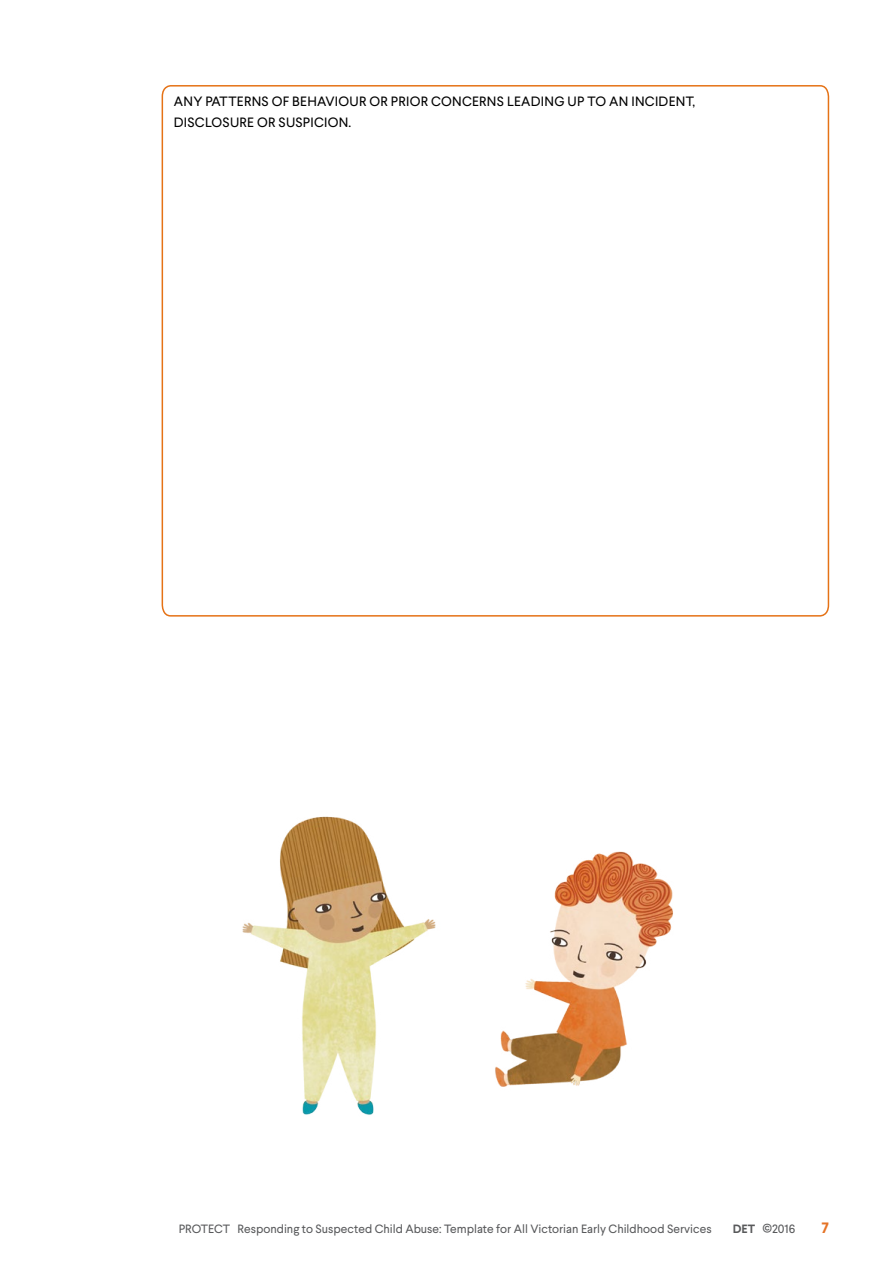
<style>
.page{position:relative;width:893px;height:1263px;background:#fff}
.page>*{position:absolute;margin:0;border:0;box-sizing:border-box;transform-origin:0 0}
.t1{font:700 15px "Larsseit";color:#e57326}
.t2{font:13.5px/21.3px "Larsseit";letter-spacing:.02em;color:#000}
.t3{font:12px "Larsseit";color:#58595b}
.s1{font-weight:700}
.s2{font-size:16.5px}
</style>
<div class="page">
<svg style="left:161px;top:85px;width:669px;height:532px"></svg>
<img style="left:495px;top:851px;width:178px;height:236px">
<img style="left:242px;top:816px;width:194px;height:299px">
<p class="t2" style="left:174px;top:90px;width:523px">ANY PATTERNS OF BEHAVIOUR OR PRIOR CONCERNS LEADING UP TO AN INCIDENT,<br>DISCLOSURE OR SUSPICION.</p>
<p class="t3" style="left:179px;top:1221px;width:534px">PROTECT Responding to Suspected Child Abuse: Template for All Victorian Early Childhood Services</p>
<p class="t3" style="left:733px;top:1221px;width:64px"><span class="s1">DET</span> <span class="s2">©</span>2016</p>
<p class="t1" style="left:822px;top:1218px;width:9px">7</p>
</div>
